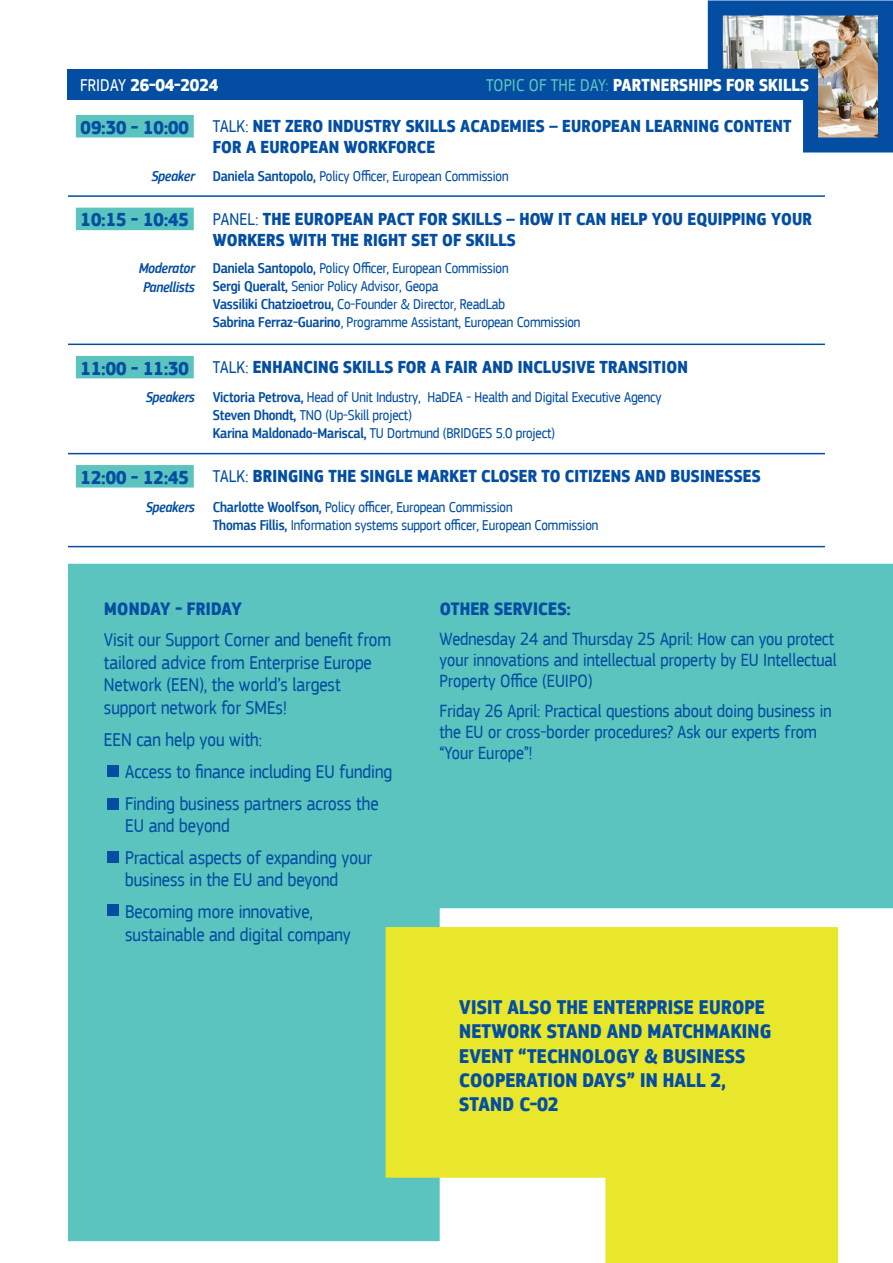
<style>
.page{position:relative;width:893px;height:1263px;background:#fff}
.page>*{position:absolute;margin:0;border:0;box-sizing:border-box;transform-origin:0 0}
.t1{font:700 20.55px/24.3px "EC Square Sans Cond Pro";letter-spacing:.01em;color:#034ea2}
.t2{font:19.5px/31.8px "EC Square Sans Cond Pro";color:#034ea2}
.t3{font:700 19.5px "EC Square Sans Cond Pro";color:#034ea2}
.t4{font:18.6px/21px "EC Square Sans Cond Pro";color:#034ea2}
.t5{font:700 18.6px "EC Square Sans Cond Pro";letter-spacing:.01em;color:#034ea2}
.t6{font:700 18px/21px "EC Square Sans Cond Pro";letter-spacing:.01em;color:#034ea2}
.t7{font:700 18px "EC Square Sans Cond Pro";letter-spacing:.01em;color:#fff}
.t8{font:15px/18px "EC Square Sans Cond Pro";letter-spacing:-.01em;color:#034ea2}
.t9{font:15px "EC Square Sans Cond Pro Medium Itali";letter-spacing:-.01em;color:#034ea2}
.s1{font-weight:400}
.s2{font-weight:400;color:#5bc4bf}
.s3{font-weight:500}
</style>
<div class="page">
<img style="left:707px;top:0;width:186px;height:153px">
<div style="left:68px;top:69px;width:749px;height:31px;background:#034ea2"></div>
<div style="left:76px;top:115px;width:118px;height:22px;background:#5bc4bf"></div>
<div style="left:76px;top:208px;width:118px;height:22px;background:#5bc4bf"></div>
<div style="left:76px;top:356px;width:118px;height:22px;background:#5bc4bf"></div>
<div style="left:76px;top:465px;width:118px;height:23px;background:#5bc4bf"></div>
<hr style="left:68px;top:195px;width:757px;height:2px;background:#034ea2">
<hr style="left:68px;top:344px;width:757px;height:1px;background:#034ea2">
<hr style="left:68px;top:453px;width:757px;height:1px;background:#034ea2">
<hr style="left:68px;top:546px;width:757px;height:1px;background:#034ea2">
<div style="left:68px;top:563px;width:825px;height:679px;background:#5bc4bf"></div>
<svg style="left:378px;top:919px;width:468px;height:344px;background:#e6e84c"></svg>
<div style="left:107px;top:765px;width:12px;height:12px;background:#034ea2"></div>
<div style="left:107px;top:798px;width:12px;height:12px;background:#034ea2"></div>
<div style="left:107px;top:851px;width:12px;height:12px;background:#034ea2"></div>
<div style="left:107px;top:904px;width:12px;height:12px;background:#034ea2"></div>
<p class="t7" style="left:80px;top:74px;width:140px"><span class="s1">FRIDAY</span> 26-04-2024</p>
<p class="t7" style="left:486px;top:74px;width:324px"><span class="s2">TOPIC OF THE DAY:</span> PARTNERSHIPS FOR SKILLS</p>
<p class="t6" style="left:213px;top:116px;width:580px"><span class="s1">TALK:</span> NET ZERO INDUSTRY SKILLS ACADEMIES – EUROPEAN LEARNING CONTENT<br>FOR A EUROPEAN WORKFORCE</p>
<h2 class="t3" style="left:81px;top:115px;width:110px">09:30 - 10:00</h2>
<p class="t9" style="left:151px;top:167px;width:45px">Speaker</p>
<p class="t8" style="left:213px;top:167px;width:297px"><span class="s3">Daniela Santopolo,</span> Policy Officer, European Commission</p>
<h2 class="t3" style="left:81px;top:208px;width:110px">10:15 - 10:45</h2>
<p class="t6" style="left:213px;top:209px;width:600px"><span class="s1">PANEL:</span> THE EUROPEAN PACT FOR SKILLS – HOW IT CAN HELP YOU EQUIPPING YOUR<br>WORKERS WITH THE RIGHT SET OF SKILLS</p>
<p class="t9" style="left:139px;top:260px;width:58px">Moderator</p>
<p class="t9" style="left:143px;top:278px;width:53px">Panellists</p>
<p class="t8" style="left:213px;top:260px;width:369px"><span class="s3">Daniela Santopolo,</span> Policy Officer, European Commission<br><span class="s3">Sergi Queralt,</span> Senior Policy Advisor, Geopa<br><span class="s3">Vassiliki Chatzioetrou,</span> Co-Founder &amp; Director, ReadLab<br><span class="s3">Sabrina Ferraz-Guarino</span>, Programme Assistant, European Commission</p>
<h2 class="t3" style="left:81px;top:356px;width:110px">11:00 - 11:30</h2>
<p class="t6" style="left:213px;top:357px;width:476px"><span class="s1">TALK:</span> ENHANCING SKILLS FOR A FAIR AND INCLUSIVE TRANSITION</p>
<p class="t9" style="left:146px;top:389px;width:51px">Speakers</p>
<p class="t8" style="left:213px;top:389px;width:450px"><span class="s3">Victoria Petrova,</span> Head of Unit Industry, HaDEA - Health and Digital Executive Agency<br><span class="s3">Steven Dhondt,</span> TNO (Up-Skill project)<br><span class="s3">Karina Maldonado-Mariscal,</span> TU Dortmund (BRIDGES 5.0 project)</p>
<h2 class="t3" style="left:81px;top:465px;width:110px">12:00 - 12:45</h2>
<p class="t6" style="left:213px;top:466px;width:549px"><span class="s1">TALK:</span> BRINGING THE SINGLE MARKET CLOSER TO CITIZENS AND BUSINESSES</p>
<p class="t9" style="left:146px;top:498px;width:51px">Speakers</p>
<p class="t8" style="left:213px;top:498px;width:387px"><span class="s3">Charlotte Woolfson,</span> Policy officer, European Commission<br><span class="s3">Thomas Fillis,</span> Information systems support officer, European Commission</p>
<p class="t5" style="left:104px;top:597px;width:139px">MONDAY - FRIDAY</p>
<h2 class="t2" style="left:104px;top:629px;width:289px;line-height:22.5px">Visit our Support Corner and benefit from tailored advice from Enterprise Europe Network (EEN), the world’s largest support network for SMEs!</h2>
<h2 class="t2" style="left:125px;top:724px;width:269px;text-indent:-21px">EEN can help you with:<br>Access to finance including EU funding<br>Finding business partners across the</h2>
<h2 class="t2" style="left:125px;top:810px;width:248px">EU and beyond<br>Practical aspects of expanding your</h2>
<h2 class="t2" style="left:125px;top:864px;width:215px">business in the EU and beyond<br>Becoming more innovative,</h2>
<h2 class="t2" style="left:125px;top:919px;width:227px">sustainable and digital company</h2>
<p class="t5" style="left:440px;top:597px;width:132px">OTHER SERVICES:</p>
<p class="t4" style="left:440px;top:629px;width:399px">Wednesday 24 and Thursday 25 April: How can you protect your innovations and intellectual property by EU Intellectual<br>Property Office (EUIPO)</p>
<p class="t4" style="left:440px;top:701px;width:393px">Friday 26 April: Practical questions about doing business in the EU or cross-border procedures? Ask our experts from “Your Europe”!</p>
<h1 class="t1" style="left:459px;top:995px;width:314px">VISIT ALSO THE ENTERPRISE EUROPE<br>NETWORK STAND AND MATCHMAKING<br>EVENT “TECHNOLOGY &amp; BUSINESS<br>COOPERATION DAYS” IN HALL 2,<br>STAND C-02</h1>
</div>
